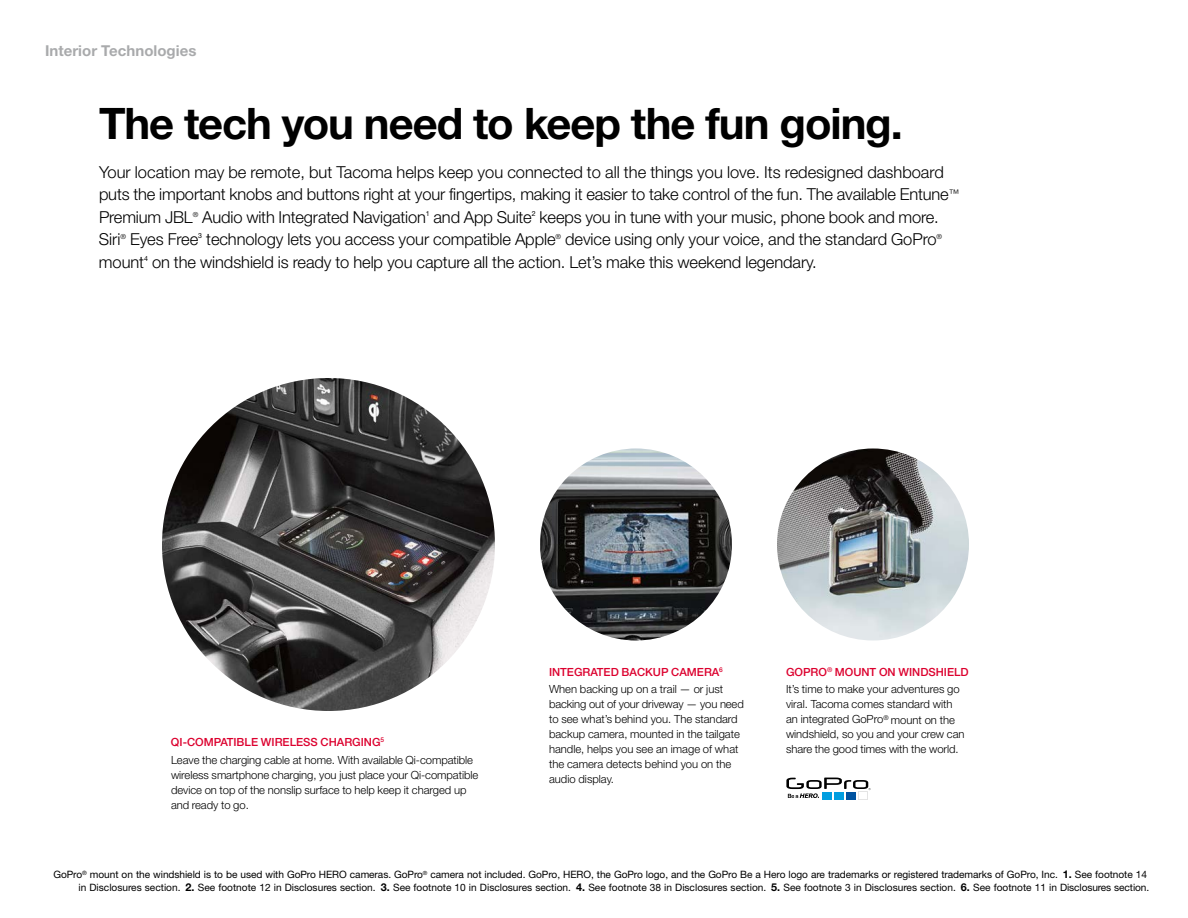
<style>
.page{position:relative;width:1188px;height:918px;background:#fff}
.page>*{position:absolute;margin:0;border:0;box-sizing:border-box;transform-origin:0 0}
.t1{font:700 43.5px "Helvetica Neue LT Std";letter-spacing:-.025em;color:#000}
.t2{font:300 16.5px/22.5px "Helvetica Neue LT Std";letter-spacing:-.005em;color:#000}
.t3{font:700 15px "Helvetica Neue LT Std";color:#a9aaac}
.t4{font:300 11.25px/15px "Helvetica Neue LT Std";letter-spacing:-.005em;color:#000}
.t5{font:10.2px/12.8px "Helvetica Neue LT Std";letter-spacing:-.005em;color:#000;text-align:right}
.t6{font:300 7.05px "Helvetica Neue LT Std";color:#000}
.t7{font:7.05px "Helvetica Neue LT Std";color:#000}
.s1{font-weight:500;color:#dc002e}
.s2{font-weight:700;font-size:10.8px}
</style>
<div class="page">
<img style="left:162px;top:378px;width:333px;height:333px;border-radius:166px">
<img style="left:540px;top:449px;width:192px;height:191px;border-radius:96px">
<img style="left:777px;top:449px;width:192px;height:192px;border-radius:96px">
<svg style="left:786px;top:778px;width:85px;height:21px"></svg>
<h3 class="t3" style="left:45px;top:41px;width:153px">Interior Technologies</h3>
<h1 class="t1" style="left:99px;top:97px;width:805px">The tech you need to keep the fun going.</h1>
<p class="t2" style="left:99px;top:160px;width:862px">Your location may be remote, but Tacoma helps keep you connected to all the things you love. Its redesigned dashboard puts the important knobs and buttons right at your fingertips, making it easier to take control of the fun. The available Entune<sup>™<br></sup>Premium JBL</p>
<p class="t6" style="left:193px;top:210px;width:7px">®</p>
<h2 class="t2" style="left:202px;top:205px;width:225px">Audio with Integrated Navigation</h2>
<p class="t7" style="left:426px;top:209px;width:5px">1</p>
<h2 class="t2" style="left:434px;top:205px;width:100px">and App Suite</h2>
<p class="t7" style="left:532px;top:209px;width:5px">2</p>
<h2 class="t2" style="left:540px;top:205px;width:401px">keeps you in tune with your music, phone book and more.</h2>
<h2 class="t2" style="left:99px;top:228px;width:23px">Siri</h2>
<p class="t6" style="left:120px;top:232px;width:7px">®</p>
<h2 class="t2" style="left:130px;top:228px;width:70px">Eyes Free</h2>
<p class="t7" style="left:198px;top:232px;width:5px">3</p>
<h2 class="t2" style="left:206px;top:228px;width:351px">technology lets you access your compatible Apple</h2>
<p class="t6" style="left:556px;top:232px;width:7px">®</p>
<h2 class="t2" style="left:565px;top:228px;width:373px">device using only your voice, and the standard GoPro</h2>
<p class="t6" style="left:937px;top:232px;width:7px">®</p>
<h2 class="t2" style="left:99px;top:250px;width:47px">mount</h2>
<p class="t7" style="left:144px;top:254px;width:5px">4</p>
<h2 class="t2" style="left:152px;top:250px;width:666px">on the windshield is ready to help you capture all the action. Let’s make this weekend legendary.</h2>
<p class="t4" style="left:171px;top:733px;width:304px;line-height:18px"><span class="s1">QI-COMPATIBLE WIRELESS CHARGING</span><sup>5<br></sup>Leave the charging cable at home. With available Qi-compatible</p>
<p class="t4" style="left:171px;top:767px;width:309px">wireless smartphone charging, you just place your Qi-compatible device on top of the nonslip surface to help keep it charged up and ready to go.</p>
<p class="t4" style="left:549px;top:662px;width:176px;line-height:18px"><span class="s1">INTEGRATED BACKUP CAMERA</span><sup>6<br></sup>When backing up on a trail — or just</p>
<p class="t4" style="left:549px;top:697px;width:196px">backing out of your driveway — you need to see what’s behind you. The standard backup camera, mounted in the tailgate handle, helps you see an image of what the camera detects behind you on the audio display.</p>
<p class="t4" style="left:786px;top:662px;width:184px;line-height:18px"><span class="s1">GOPRO</span><sup>®</sup> <span class="s1">MOUNT ON WINDSHIELD<br></span>It’s time to make your adventures go</p>
<p class="t4" style="left:786px;top:697px;width:180px">viral. Tacoma comes standard with an integrated GoPro<sup>®</sup> mount on the windshield, so you and your crew can share the good times with the world.</p>
<p class="t5" style="left:53px;top:868px;width:1097px">GoPro<sup>®</sup> mount on the windshield is to be used with GoPro HERO cameras. GoPro<sup>®</sup> camera not included. GoPro, HERO, the GoPro logo, and the GoPro Be a Hero logo are trademarks or registered trademarks of GoPro, Inc. <span class="s2">1.</span> See footnote 14 in Disclosures section. <span class="s2">2.</span> See footnote 12 in Disclosures section. <span class="s2">3.</span> See footnote 10 in Disclosures section. <span class="s2">4.</span> See footnote 38 in Disclosures section. <span class="s2">5.</span> See footnote 3 in Disclosures section. <span class="s2">6.</span> See footnote 11 in Disclosures section.</p>
</div>
